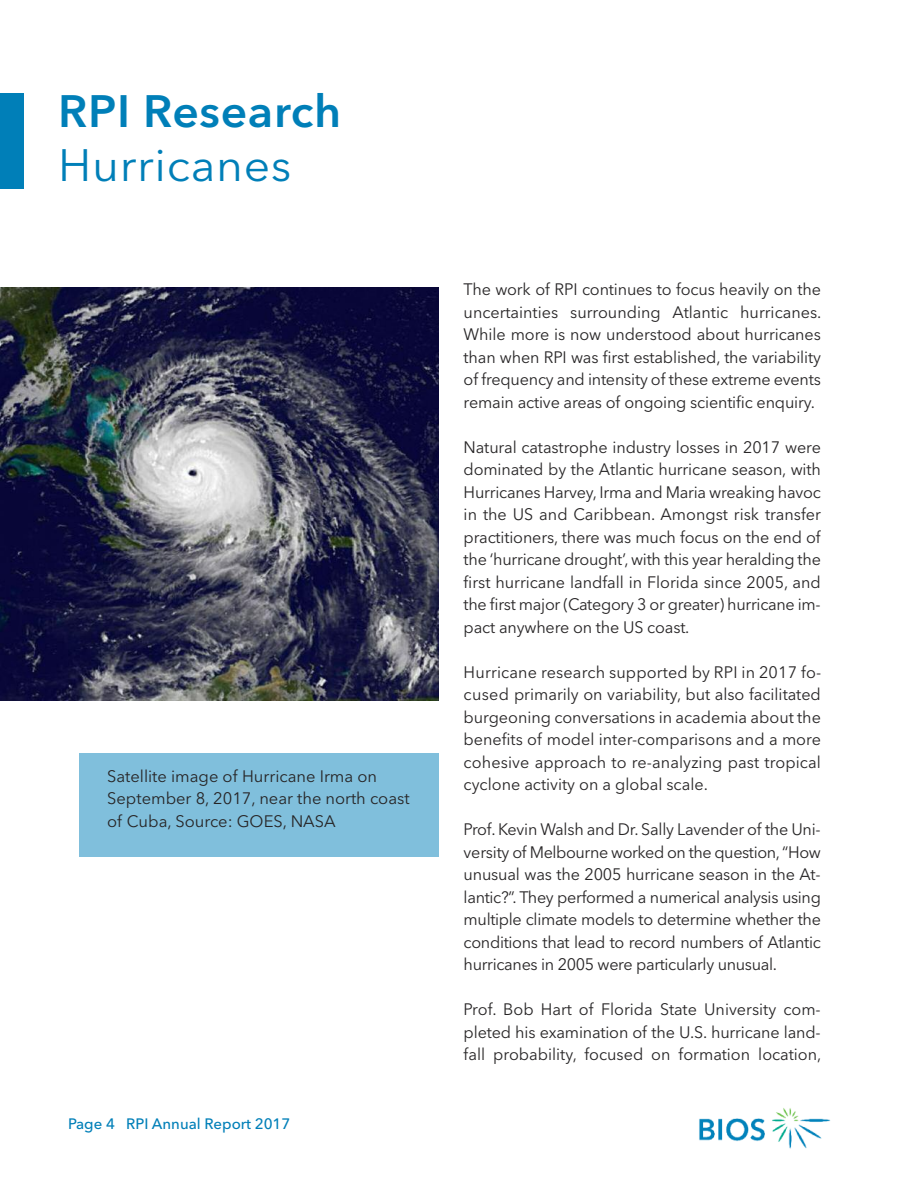
<style>
.page{position:relative;width:918px;height:1188px;background:#fff}
.page>*{position:absolute;margin:0;border:0;box-sizing:border-box;transform-origin:0 0}
.t1{font:600 45px "Avenir Next LT Pro";letter-spacing:.015em;color:#007fb8}
.t2{font:45px "Avenir Next LT Pro";letter-spacing:.015em;color:#007fb8}
.t3{font:16.5px/22.5px "Avenir Next LT Pro";letter-spacing:-.01em;color:#272526;text-align:justify}
.t4{font:500 15px "Avenir Next LT Pro";color:#007fb8}
</style>
<div class="page">
<img style="left:699px;top:1108px;width:131px;height:41px">
<img style="left:0;top:287px;width:439px;height:413px">
<div style="left:79px;top:753px;width:360px;height:103px;background:#80bfdc"></div>
<div style="left:0;top:93px;width:23px;height:96px;background:#007fb8"></div>
<h1 class="t1" style="left:58px;top:96px;width:285px">RPI Research</h1>
<h1 class="t2" style="left:58px;top:150px;width:235px">Hurricanes</h1>
<p class="t3" style="left:107px;top:767px;width:304px;text-align:left">Satellite image of Hurricane Irma on<br>September 8, 2017, near the north coast of Cuba, Source: GOES, NASA</p>
<p class="t4" style="left:68px;top:1118px;width:224px">Page 4 RPI Annual Report 2017</p>
<p class="t3" style="left:464px;top:280px;width:359px">The work of RPI continues to focus heavily on the uncertainties surrounding Atlantic hurricanes.<br>While more is now understood about hurricanes than when RPI was first established, the variability of frequency and intensity of these extreme events remain active areas of ongoing scientific enquiry.</p>
<p class="t3" style="left:464px;top:438px;width:359px">Natural catastrophe industry losses in 2017 were dominated by the Atlantic hurricane season, with Hurricanes Harvey, Irma and Maria wreaking havoc in the US and Caribbean. Amongst risk transfer practitioners, there was much focus on the end of the ‘hurricane drought’, with this year heralding the first hurricane landfall in Florida since 2005, and the first major (Category 3 or greater) hurricane im&shy;pact anywhere on the US coast.</p>
<p class="t3" style="left:464px;top:663px;width:359px">Hurricane research supported by RPI in 2017 fo&shy;cused primarily on variability, but also facilitated burgeoning conversations in academia about the benefits of model inter-comparisons and a more cohesive approach to re-analyzing past tropical cyclone activity on a global scale.</p>
<p class="t3" style="left:464px;top:820px;width:359px">Prof. Kevin Walsh and Dr. Sally Lavender of the Uni&shy;versity of Melbourne worked on the question, “How unusual was the 2005 hurricane season in the At&shy;lantic?”. They performed a numerical analysis using multiple climate models to determine whether the conditions that lead to record numbers of Atlantic hurricanes in 2005 were particularly unusual.</p>
<p class="t3" style="left:464px;top:1000px;width:359px">Prof. Bob Hart of Florida State University com&shy;pleted his examination of the U.S. hurricane land&shy;fall probability, focused on formation location,</p>
</div>
